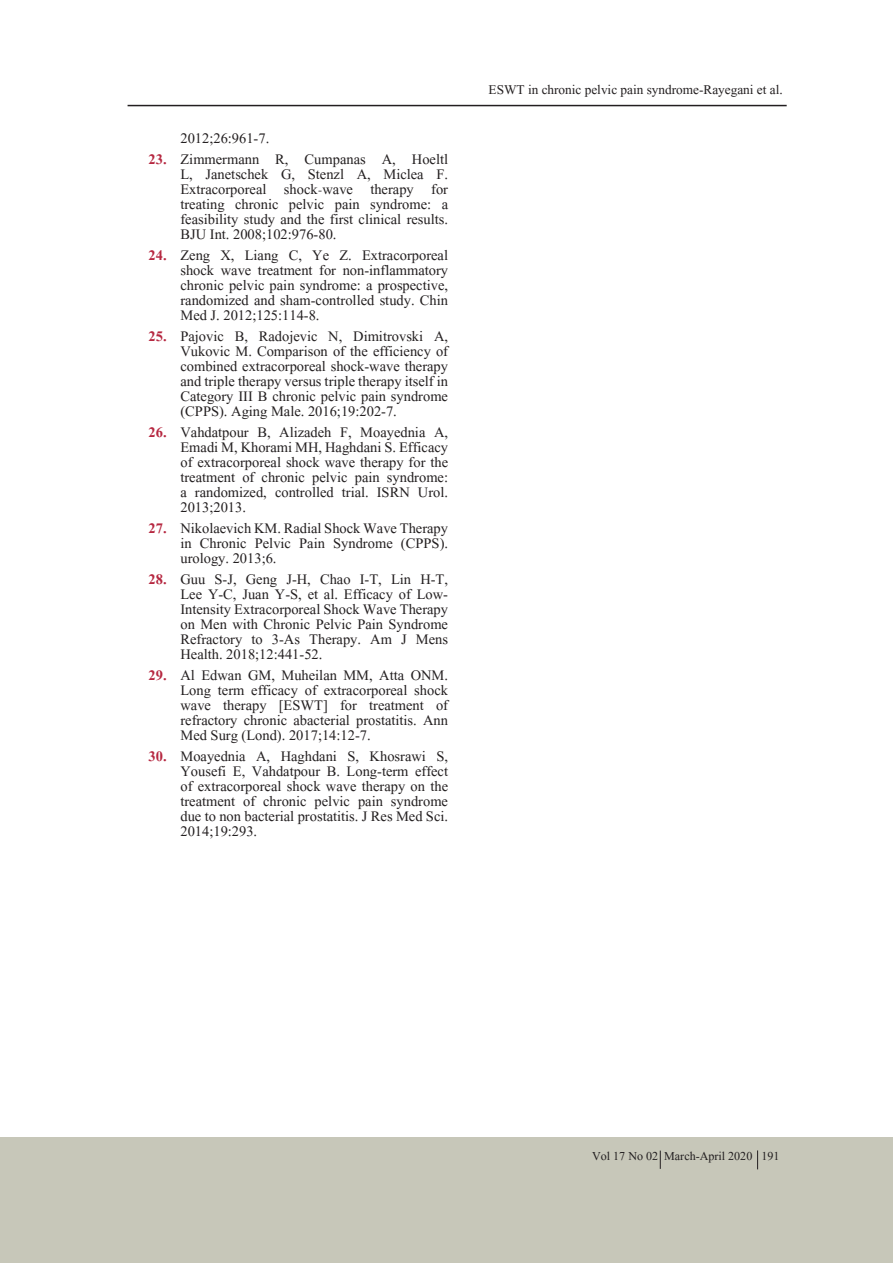
<style>
.page{position:relative;width:893px;height:1263px;background:#fff}
.page>*{position:absolute;margin:0;border:0;box-sizing:border-box;transform-origin:0 0}
.t1{font:18px/15px "Aparajita";color:#231f20;text-align:justify}
.t2{font:16.5px "Aparajita";color:#231f20}
.t3{font:15px "Aparajita";color:#231f20}
.s1{font-weight:700;color:#b62841}
.s2{font-family:"Adobe Arabic"}
</style>
<div class="page">
<div style="left:0;top:1137px;width:893px;height:126px;background:#c7c7b9"></div>
<hr style="left:128px;top:105px;width:659px;height:1px;background:#231f20">
<svg style="left:660px;top:1150px;width:1px;height:19px"></svg>
<svg style="left:757px;top:1150px;width:1px;height:19px"></svg>
<p class="t1" style="left:180px;top:132px;width:90px">2012;26:961-7.</p>
<p class="t1" style="left:180px;top:153px;width:269px;text-indent:-32px"><span class="s1">23.</span> Zimmermann R, Cumpanas A, Hoeltl L, Janetschek G, Stenzl A, Miclea F.<br>Extracorporeal shock<span class="s2">‐</span>wave therapy for treating chronic pelvic pain syndrome: a feasibility study and the first clinical results.<br>BJU Int. 2008;102:976-80.</p>
<p class="t1" style="left:180px;top:249px;width:269px;text-indent:-32px"><span class="s1">24.</span> Zeng X, Liang C, Ye Z. Extracorporeal shock wave treatment for non-inflammatory chronic pelvic pain syndrome: a prospective, randomized and sham-controlled study. Chin Med J. 2012;125:114-8.</p>
<p class="t1" style="left:180px;top:330px;width:269px;text-indent:-32px"><span class="s1">25.</span> Pajovic B, Radojevic N, Dimitrovski A, Vukovic M. Comparison of the efficiency of combined extracorporeal shock-wave therapy and triple therapy versus triple therapy itself in Category III B chronic pelvic pain syndrome (CPPS). Aging Male. 2016;19:202-7.</p>
<p class="t1" style="left:180px;top:426px;width:269px;text-indent:-32px"><span class="s1">26.</span> Vahdatpour B, Alizadeh F, Moayednia A, Emadi M, Khorami MH, Haghdani S. Efficacy of extracorporeal shock wave therapy for the treatment of chronic pelvic pain syndrome: a randomized, controlled trial. ISRN Urol.<br>2013;2013.</p>
<p class="t1" style="left:180px;top:522px;width:269px;text-indent:-32px"><span class="s1">27.</span> Nikolaevich KM. Radial Shock Wave Therapy in Chronic Pelvic Pain Syndrome (CPPS). urology. 2013;6.</p>
<p class="t1" style="left:180px;top:573px;width:269px;text-indent:-32px"><span class="s1">28.</span> Guu S-J, Geng J-H, Chao I-T, Lin H-T, Lee Y-C, Juan Y-S, et al. Efficacy of Low-Intensity Extracorporeal Shock Wave Therapy on Men with Chronic Pelvic Pain Syndrome Refractory to 3-As Therapy. Am J Mens Health. 2018;12:441-52.</p>
<p class="t1" style="left:180px;top:669px;width:269px;text-indent:-32px"><span class="s1">29.</span> Al Edwan GM, Muheilan MM, Atta ONM.<br>Long term efficacy of extracorporeal shock wave therapy [ESWT] for treatment of refractory chronic abacterial prostatitis. Ann Med Surg (Lond). 2017;14:12-7.</p>
<p class="t1" style="left:180px;top:750px;width:269px;text-indent:-32px"><span class="s1">30.</span> Moayednia A, Haghdani S, Khosrawi S, Yousefi E, Vahdatpour B. Long-term effect of extracorporeal shock wave therapy on the treatment of chronic pelvic pain syndrome due to non bacterial prostatitis. J Res Med Sci.<br>2014;19:293.</p>
<p class="t2" style="left:489px;top:81px;width:296px">ESWT in chronic pelvic pain syndrome-Rayegani et al.</p>
<p class="t3" style="left:592px;top:1148px;width:189px">Vol 17 No 02 March-April 2020 191</p>
</div>
